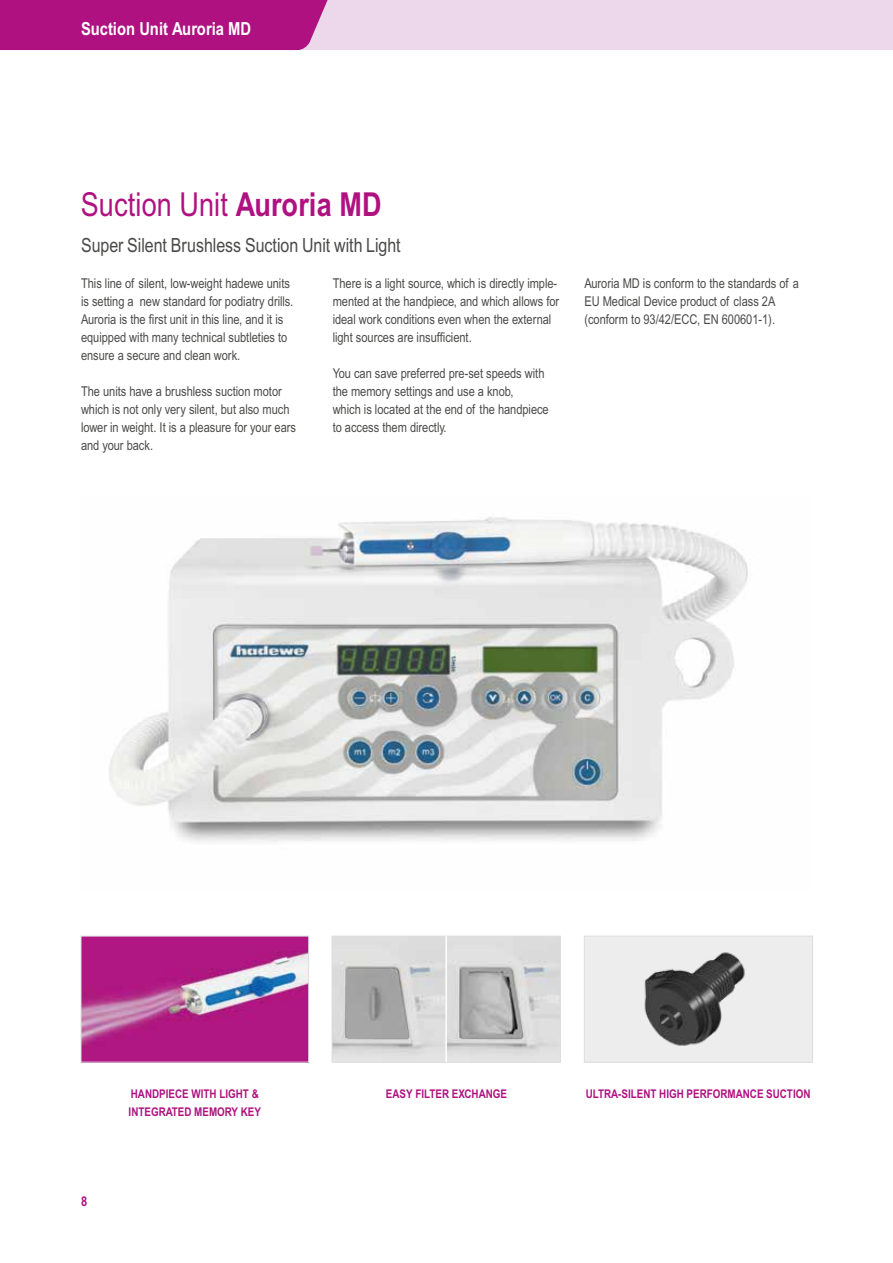
<style>
.page{position:relative;width:893px;height:1263px;background:#fff}
.page>*{position:absolute;margin:0;border:0;box-sizing:border-box;transform-origin:0 0}
.t1{font:33px "Arial Narrow MT Std";letter-spacing:.005em;color:#af1280}
.t2{font:19.5px "Arial Narrow MT Std";color:#4a4a49}
.t3{font:700 18px "Arial Narrow MT Std";color:#fff}
.t4{font:13.5px/18px "Arial Narrow MT Std";color:#4a4a49}
.t5{font:700 13.5px "Arial Narrow MT Std";color:#af1280}
.t6{font:700 12px/18px "Arial Narrow MT Std";color:#af1280}
.s1{font-weight:700}
</style>
<div class="page">
<svg style="left:0;top:0;width:893px;height:50px;background:#d691c4"></svg>
<img style="left:109px;top:517px;width:639px;height:325px">
<img style="left:83px;top:938px;width:224px;height:122px">
<img style="left:334px;top:938px;width:225px;height:122px">
<div style="left:332px;top:936px;width:115px;height:126px;border:1px solid #dedede"></div>
<img style="left:586px;top:938px;width:225px;height:122px">
<div style="left:584px;top:936px;width:229px;height:126px;border:1px solid #dedede"></div>
<div style="left:446px;top:936px;width:115px;height:126px;border:1px solid #dedede"></div>
<hr style="left:445px;top:936px;width:2px;height:126px;background:#fff">
<h3 class="t3" style="left:81px;top:18px;width:171px">Suction Unit Auroria MD</h3>
<h1 class="t1" style="left:81px;top:185px;width:302px">Suction Unit <span class="s1">Auroria MD</span></h1>
<h2 class="t2" style="left:81px;top:234px;width:321px">Super Silent Brushless Suction Unit with Light</h2>
<p class="t4" style="left:333px;top:274px;width:228px">There is a light source, which is directly imple&shy;mented at the handpiece, and which allows for ideal work conditions even when the external light sources are insufficient.</p>
<p class="t4" style="left:333px;top:364px;width:218px">You can save preferred pre-set speeds with the memory settings and use a knob,<br>which is located at the end of the handpiece to access them directly.</p>
<p class="t4" style="left:81px;top:274px;width:214px">This line of silent, low-weight hadewe units is setting a new standard for podiatry drills.<br>Auroria is the first unit in this line, and it is equipped with many technical subtleties to ensure a secure and clean work.</p>
<p class="t4" style="left:81px;top:382px;width:217px">The units have a brushless suction motor which is not only very silent, but also much lower in weight. It is a pleasure for your ears and your back.</p>
<p class="t4" style="left:584px;top:274px;width:216px">Auroria MD is conform to the standards of a<br>EU Medical Device product of class 2A (conform to 93/42/ECC, EN 600601-1).</p>
<p class="t5" style="left:81px;top:1193px;width:8px">8</p>
<p class="t6" style="left:129px;top:1085px;width:134px">HANDPIECE WITH LIGHT &amp;<br>INTEGRATED MEMORY KEY</p>
<p class="t6" style="left:386px;top:1085px;width:123px">EASY FILTER EXCHANGE</p>
<p class="t6" style="left:586px;top:1085px;width:226px">ULTRA-SILENT HIGH PERFORMANCE SUCTION</p>
</div>
